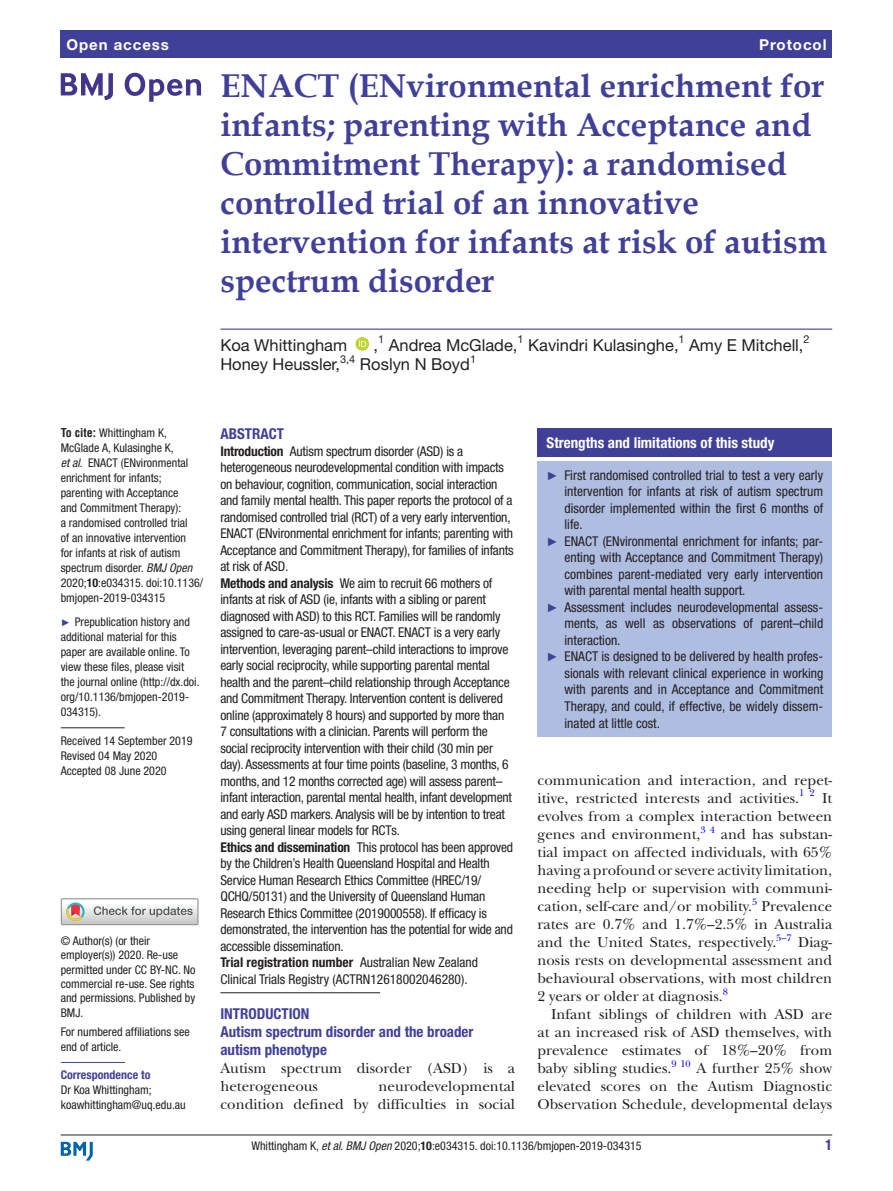
<style>
.page{position:relative;width:893px;height:1191px;background:#fff}
.page>*{position:absolute;margin:0;border:0;box-sizing:border-box;transform-origin:0 0}
.t1{font:700 33px/39px "Book Antiqua";color:#414099}
.t2{font:16.5px "Helvetica Neue LT Std";color:#231f20}
.t3{font:15px/18px "New Baskerville";color:#231f20;text-align:justify}
.t4{font:700 condensed 15px/18px "Helvetica Neue LT Std";color:#414099}
.t5{font:700 condensed 15px "Helvetica Neue LT Std";color:#fff}
.t6{font:700 15px "Helvetica Neue LT Std";letter-spacing:.065em;color:#fff}
.t7{font:condensed 13.5px/16.5px "Helvetica Neue LT Std";letter-spacing:-.015em;color:#231f20}
.t8{font:condensed 12px/15px "Helvetica Neue LT Std";color:#231f20}
.t9{font:700 condensed 12px "Helvetica Neue LT Std";color:#414099}
.t10{font:10.95px "Helvetica Neue LT Std";color:#231f20}
.t11{font:9.9px "New Baskerville";color:#00f}
.s1{font-family:"Helvetica LT Std";font-weight:700}
.s2{font-style:italic}
.s3{font-weight:700}
.s4{font-family:"Arial";font-stretch:normal;font-size:9.75px;color:#414099}
.s5{font-family:"Arial";font-stretch:normal;font-size:12px;color:#414099}
</style>
<div class="page">
<hr style="left:61px;top:1134px;width:771px;height:1px;background:#231f20">
<svg style="left:61px;top:1141px;width:32px;height:19px"></svg>
<div style="left:61px;top:31px;width:771px;height:27px;background:#414099"></div>
<hr style="left:220px;top:328px;width:612px;height:2px;background:#414099">
<svg style="left:355px;top:337px;width:14px;height:14px"></svg>
<hr style="left:61px;top:727px;width:64px;height:1px;background:#231f20">
<hr style="left:61px;top:1062px;width:64px;height:1px;background:#414099">
<svg style="left:61px;top:73px;width:52px;height:27px"></svg>
<svg style="left:125px;top:73px;width:76px;height:29px"></svg>
<div style="left:61px;top:898px;width:138px;height:27px;border:1px solid #969090"></div>
<svg style="left:61px;top:898px;width:137px;height:26px"></svg>
<hr style="left:220px;top:992px;width:160px;height:1px;background:#231f20">
<div style="left:538px;top:428px;width:294px;height:29px;background:#414099"></div>
<div style="left:538px;top:461px;width:294px;height:275px;background:#afbde1"></div>
<p class="t6" style="left:66px;top:35px;width:104px">Open access</p>
<p class="t6" style="left:759px;top:35px;width:69px">Protocol</p>
<h1 class="t1" style="left:220px;top:66px;width:608px">ENACT (ENvironmental enrichment for infants; parenting with Acceptance and Commitment Therapy): a randomised controlled trial of an innovative intervention for infants at risk of autism spectrum disorder</h1>
<p class="t2" style="left:220px;top:335px;width:128px">Koa Whittingham</p>
<p class="t2" style="left:374px;top:335px;width:6px">,</p>
<p class="t10" style="left:378px;top:333px;width:8px">1</p>
<p class="t2" style="left:389px;top:335px;width:130px">Andrea McGlade,</p>
<p class="t10" style="left:517px;top:333px;width:8px">1</p>
<p class="t2" style="left:528px;top:335px;width:152px">Kavindri Kulasinghe,</p>
<p class="t10" style="left:679px;top:333px;width:8px">1</p>
<p class="t2" style="left:689px;top:335px;width:116px">Amy E Mitchell,</p>
<p class="t10" style="left:804px;top:333px;width:8px">2</p>
<p class="t2" style="left:220px;top:354px;width:121px">Honey Heussler,</p>
<p class="t10" style="left:340px;top:352px;width:17px">3,4</p>
<p class="t2" style="left:360px;top:354px;width:112px">Roslyn N Boyd</p>
<p class="t10" style="left:470px;top:352px;width:8px">1</p>
<p class="t8" style="left:61px;top:425px;width:144px"><span class="s1">To cite:</span> Whittingham K,<br>McGlade A, Kulasinghe K,<br><span class="s2">et al</span>. ENACT (ENvironmental enrichment for infants; parenting with Acceptance<br>and Commitment Therapy):<br>a randomised controlled trial<br>of an innovative intervention<br>for infants at risk of autism spectrum disorder. <span class="s2">BMJ Open<br></span>2020;<span class="s3">10</span>:e034315. doi:10.1136/ bmjopen-2019-034315</p>
<p class="t8" style="left:61px;top:614px;width:140px"><span class="s4">►</span> Prepublication history and additional material for this paper are available online. To view these files, please visit the journal online (http://dx.doi. org/10.1136/bmjopen-2019-<br>034315).</p>
<p class="t8" style="left:61px;top:733px;width:133px">Received 14 September 2019<br>Revised 04 May 2020<br>Accepted 08 June 2020</p>
<p class="t8" style="left:61px;top:933px;width:136px;line-height:14.4px">© Author(s) (or their employer(s)) 2020. Re-use permitted under CC BY-NC. No commercial re-use. See rights and permissions. Published by<br>BMJ.</p>
<p class="t8" style="left:61px;top:1024px;width:130px">For numbered affiliations see end of article.</p>
<p class="t9" style="left:61px;top:1067px;width:91px">Correspondence to</p>
<p class="t8" style="left:61px;top:1082px;width:127px">Dr Koa Whittingham; koawhittingham@uq.edu.au</p>
<p class="t4" style="left:220px;top:424px;width:65px">ABSTRACT</p>
<p class="t7" style="left:220px;top:442px;width:295px"><span class="s3">Introduction</span> Autism spectrum disorder (ASD) is a heterogeneous neurodevelopmental condition with impacts on behaviour, cognition, communication, social interaction and family mental health. This paper reports the protocol of a randomised controlled trial (RCT) of a very early intervention, ENACT (ENvironmental enrichment for infants; parenting with Acceptance and Commitment Therapy), for families of infants at risk of ASD.<br><span class="s3">Methods and analysis</span> We aim to recruit 66 mothers of infants at risk of ASD (ie, infants with a sibling or parent diagnosed with ASD) to this RCT. Families will be randomly assigned to care-as-usual or ENACT. ENACT is a very early intervention, leveraging parent–child interactions to improve early social reciprocity, while supporting parental mental health and the parent–child relationship through Acceptance and Commitment Therapy. Intervention content is delivered online (approximately 8 hours) and supported by more than 7 consultations with a clinician. Parents will perform the social reciprocity intervention with their child (30 min per day). Assessments at four time points (baseline, 3 months, 6 months, and 12 months corrected age) will assess parent– infant interaction, parental mental health, infant development and early ASD markers. Analysis will be by intention to treat using general linear models for RCTs.<br><span class="s3">Ethics and dissemination</span> This protocol has been approved by the Children’s Health Queensland Hospital and Health Service Human Research Ethics Committee (HREC/19/ QCHQ/50131) and the University of Queensland Human Research Ethics Committee (2019000558). If efficacy is demonstrated, the intervention has the potential for wide and accessible dissemination.<br><span class="s3">Trial registration number</span> Australian New Zealand Clinical Trials Registry (ACTRN12618002046280).</p>
<p class="t4" style="left:220px;top:1004px;width:255px">INTRODUCTION<br>Autism spectrum disorder and the broader autism phenotype</p>
<p class="t3" style="left:220px;top:1059px;width:296px">Autism spectrum disorder (ASD) is a heterogeneous</p>
<p class="t3" style="left:220px;top:1077px;width:296px;text-align:right">neurodevelopmental<br>condition defined by difficulties in social</p>
<p class="t5" style="left:547px;top:434px;width:229px">Strengths and limitations of this study</p>
<p class="t7" style="left:547px;top:467px;width:278px"><span class="s5">►</span> First randomised controlled trial to test a very early</p>
<p class="t7" style="left:565px;top:483px;width:260px">intervention for infants at risk of autism spectrum</p>
<p class="t7" style="left:565px;top:500px;width:260px">disorder implemented within the first 6 months of</p>
<p class="t7" style="left:565px;top:516px;width:20px">life.</p>
<p class="t7" style="left:547px;top:533px;width:278px"><span class="s5">►</span> ENACT (ENvironmental enrichment for infants; par-</p>
<p class="t7" style="left:565px;top:549px;width:260px">enting with Acceptance and Commitment Therapy)</p>
<p class="t7" style="left:565px;top:566px;width:260px">combines parent-mediated very early intervention</p>
<p class="t7" style="left:565px;top:582px;width:182px">with parental mental health support.</p>
<p class="t7" style="left:547px;top:599px;width:278px"><span class="s5">►</span> Assessment includes neurodevelopmental assess-</p>
<p class="t7" style="left:565px;top:615px;width:260px">ments, as well as observations of parent–child</p>
<p class="t7" style="left:565px;top:632px;width:57px">interaction.</p>
<p class="t7" style="left:547px;top:648px;width:278px"><span class="s5">►</span> ENACT is designed to be delivered by health profes-</p>
<p class="t7" style="left:565px;top:665px;width:260px">sionals with relevant clinical experience in working</p>
<p class="t7" style="left:565px;top:681px;width:260px">with parents and in Acceptance and Commitment</p>
<p class="t7" style="left:565px;top:698px;width:260px">Therapy, and could, if effective, be widely dissem-</p>
<p class="t7" style="left:565px;top:714px;width:97px">inated at little cost.</p>
<p class="t3" style="left:538px;top:771px;width:296px">communication and interaction, and repet&shy;itive, restricted interests and activities.<sup>1</sup> <sup>2</sup></p>
<p class="t3" style="left:538px;top:789px;width:296px;text-indent:284px">It evolves from a complex interaction between genes and environment,</p>
<p class="t11" style="left:700px;top:823px;width:16px">3 4</p>
<p class="t3" style="left:538px;top:825px;width:296px;text-indent:183px">and has substan&shy;tial impact on affected individuals, with 65% having a profound or severe activity limitation, needing help or supervision with communi&shy;cation, self-care and/or mobility.</p>
<p class="t11" style="left:752px;top:895px;width:7px">5</p>
<p class="t3" style="left:538px;top:897px;width:296px;text-indent:224px">Prevalence rates are 0.7% and 1.7%–2.5% in Australia and the United States, respectively.</p>
<p class="t11" style="left:776px;top:931px;width:17px">5–7</p>
<p class="t3" style="left:538px;top:933px;width:296px;text-indent:261px">Diag&shy;nosis rests on developmental assessment and behavioural observations, with most children 2 years or older at diagnosis.</p>
<p class="t11" style="left:723px;top:985px;width:7px">8</p>
<p class="t3" style="left:538px;top:1005px;width:296px;text-indent:14px">Infant siblings of children with ASD are at an increased risk of ASD themselves, with prevalence estimates of 18%–20% from baby sibling studies.</p>
<p class="t11" style="left:671px;top:1057px;width:21px">9 10</p>
<p class="t3" style="left:538px;top:1059px;width:296px;text-indent:159px">A further 25% show elevated scores on the Autism Diagnostic Observation Schedule, developmental delays</p>
<p class="t8" style="left:251px;top:1137px;width:392px">Whittingham K, <span class="s2">et al</span>. <span class="s2">BMJ Open</span> 2020;<span class="s3">10</span>:e034315. doi:10.1136/bmjopen-2019-034315</p>
<p class="t4" style="left:825px;top:1135px;width:9px">1</p>
</div>
